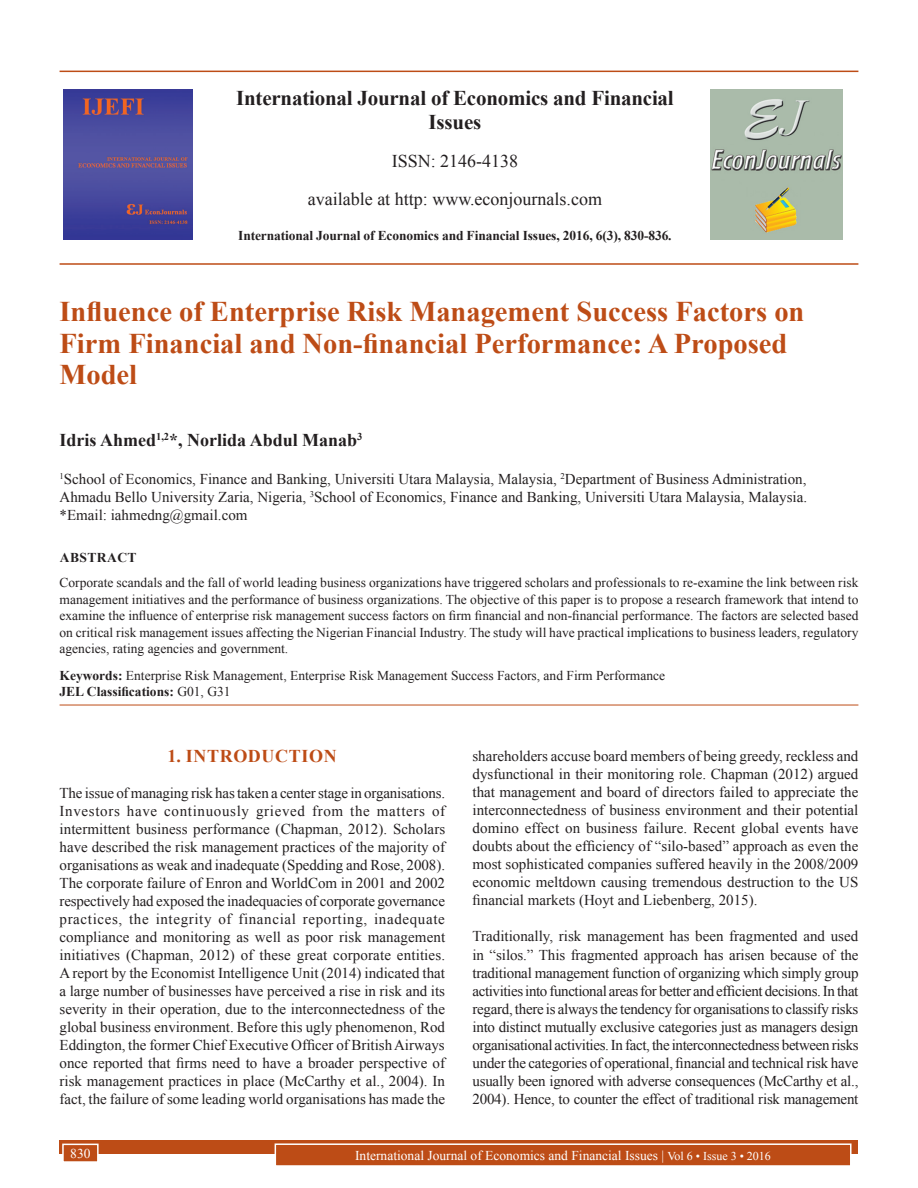
<style>
.page{position:relative;width:918px;height:1188px;background:#fff}
.page>*{position:absolute;margin:0;border:0;box-sizing:border-box;transform-origin:0 0}
.AT{font:700 28.5px/31.5px "Times New Roman";color:#bd4c16}
.Issue_details{font:700 21px/24px "Times New Roman";letter-spacing:-.01em;color:#231f20;text-align:center}
.Issue_details-2{font:18px "Times New Roman";color:#231f20}
.AU{font:700 18px "Times New Roman";color:#231f20}
.t1{font:700 18px "Times New Roman";letter-spacing:.035em;color:#bd4c16}
.TX{font:15px/18px "Times New Roman";color:#231f20;text-align:justify}
.AFF{font:15px/18px "Times New Roman";color:#231f20;text-align:justify}
.ABS{font:13.5px/16.5px "Times New Roman";color:#231f20;text-align:justify}
.KWD{font:13.5px/16.2px "Times New Roman";color:#231f20}
.Folio{font:13.5px "Times New Roman";color:#fff}
.Issue_details-3{font:700 13.5px "Times New Roman";letter-spacing:-.01em;color:#231f20}
.ABSH{font:700 13.5px "Times New Roman";letter-spacing:.035em;color:#231f20}
.s1{font-weight:700}
.s2{font-size:12px}
</style>
<div class="page">
<hr style="left:60px;top:71px;width:798px;height:1px;background:#bd4c16">
<hr style="left:60px;top:263px;width:798px;height:2px;background:#bd4c16">
<img style="left:64px;top:89px;width:129px;height:151px">
<img style="left:711px;top:89px;width:132px;height:150px">
<div style="left:60px;top:1140px;width:798px;height:13px;background:#bd4c16"></div>
<div style="left:275px;top:1144px;width:576px;height:22px;background:#bd4c16"></div>
<div style="left:275px;top:1143px;width:577px;height:24px;border:2px solid #fff"></div>
<div style="left:63px;top:1144px;width:35px;height:18px;background:#bd4c16"></div>
<div style="left:62px;top:1144px;width:37px;height:19px;border:2px solid #fff"></div>
<hr style="left:60px;top:705px;width:798px;height:1px;background:#bd4c16">
<p class="Issue_details" style="left:236px;top:85px;width:439px">International Journal of Economics and Financial<br>Issues</p>
<p class="Issue_details-2" style="left:392px;top:148px;width:128px">ISSN: 2146-4138</p>
<p class="Issue_details-2" style="left:308px;top:186px;width:296px">available at http: www.econjournals.com</p>
<p class="Issue_details-3" style="left:238px;top:226px;width:435px">International Journal of Economics and Financial Issues, 2016, 6(3), 830-836.</p>
<p class="AT" style="left:60px;top:295px;width:746px">Influence of Enterprise Risk Management Success Factors on<br>Firm Financial and Non-financial Performance: A Proposed<br>Model</p>
<p class="AU" style="left:60px;top:427px;width:304px">Idris Ahmed<sup>1,2</sup>*, Norlida Abdul Manab<sup>3</sup></p>
<p class="AFF" style="left:60px;top:470px;width:749px"><sup>1</sup>School of Economics, Finance and Banking, Universiti Utara Malaysia, Malaysia, <sup>2</sup>Department of Business Administration, Ahmadu Bello University Zaria, Nigeria, <sup>3</sup>School of Economics, Finance and Banking, Universiti Utara Malaysia, Malaysia. *Email: iahmedng@gmail.com</p>
<p class="ABSH" style="left:60px;top:548px;width:78px">ABSTRACT</p>
<p class="ABS" style="left:60px;top:574px;width:800px">Corporate scandals and the fall of world leading business organizations have triggered scholars and professionals to re-examine the link between risk management initiatives and the performance of business organizations. The objective of this paper is to propose a research framework that intend to examine the influence of enterprise risk management success factors on firm financial and non-financial performance. The factors are selected based on critical risk management issues affecting the Nigerian Financial Industry. The study will have practical implications to business leaders, regulatory agencies, rating agencies and government.</p>
<p class="KWD" style="left:60px;top:667px;width:607px"><span class="s1">Keywords:</span> Enterprise Risk Management, Enterprise Risk Management Success Factors, and Firm Performance<br><span class="s1">JEL Classifications:</span> G01, G31</p>
<h1 class="t1" style="left:168px;top:743px;width:171px">1. INTRODUCTION</h1>
<p class="TX" style="left:60px;top:784px;width:387px">The issue of managing risk has taken a center stage in organisations.<br>Investors have continuously grieved from the matters of intermittent business performance (Chapman, 2012). Scholars have described the risk management practices of the majority of organisations as weak and inadequate (Spedding and Rose, 2008).<br>The corporate failure of Enron and WorldCom in 2001 and 2002 respectively had exposed the inadequacies of corporate governance practices, the integrity of financial reporting, inadequate compliance and monitoring as well as poor risk management initiatives (Chapman, 2012) of these great corporate entities.<br>A report by the Economist Intelligence Unit (2014) indicated that a large number of businesses have perceived a rise in risk and its severity in their operation, due to the interconnectedness of the global business environment. Before this ugly phenomenon, Rod Eddington, the former Chief Executive Officer of British Airways once reported that firms need to have a broader perspective of risk management practices in place (McCarthy et al., 2004). In fact, the failure of some leading world organisations has made the</p>
<p class="TX" style="left:472px;top:746px;width:388px">shareholders accuse board members of being greedy, reckless and dysfunctional in their monitoring role. Chapman (2012) argued that management and board of directors failed to appreciate the interconnectedness of business environment and their potential domino effect on business failure. Recent global events have doubts about the efficiency of “silo-based” approach as even the most sophisticated companies suffered heavily in the 2008/2009 economic meltdown causing tremendous destruction to the US financial markets (Hoyt and Liebenberg, 2015).</p>
<p class="TX" style="left:472px;top:927px;width:388px">Traditionally, risk management has been fragmented and used in “silos.” This fragmented approach has arisen because of the traditional management function of organizing which simply group activities into functional areas for better and efficient decisions. In that regard, there is always the tendency for organisations to classify risks into distinct mutually exclusive categories just as managers design organisational activities. In fact, the interconnectedness between risks under the categories of operational, financial and technical risk have usually been ignored with adverse consequences (McCarthy et al., 2004). Hence, to counter the effect of traditional risk management</p>
<p class="Folio" style="left:70px;top:1144px;width:22px">830</p>
<p class="Folio" style="left:355px;top:1146px;width:417px">International Journal of Economics and Financial Issues | <span class="s2">Vol 6 • Issue 3 • 2016</span></p>
</div>
